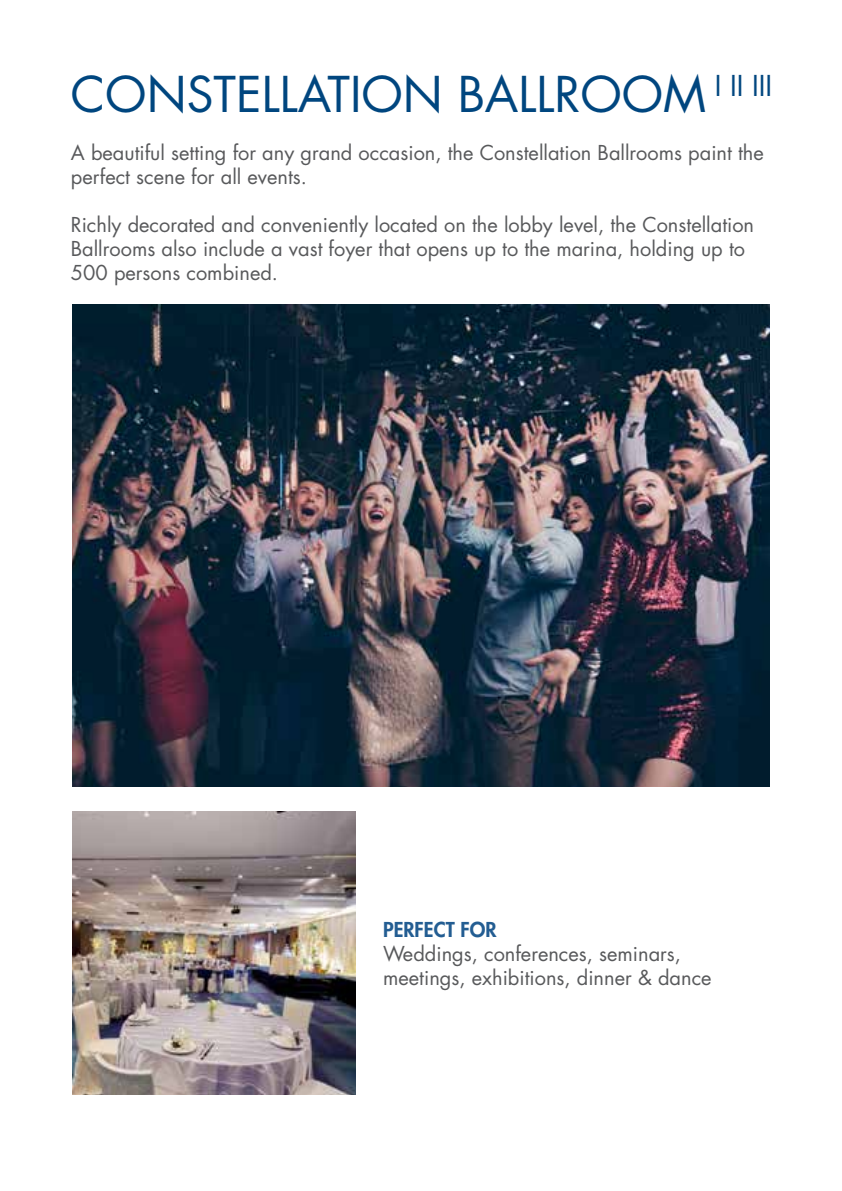
<style>
.page{position:relative;width:842px;height:1191px;background:#fff}
.page>*{position:absolute;margin:0;border:0;box-sizing:border-box;transform-origin:0 0}
.t1{font:48px "Futura Std";color:#00467f}
.t2{font:20px/24px "Futura Std";color:#58595b}
.t3{font:800 20px "Futura Std";color:#235d92}
</style>
<div class="page">
<img style="left:72px;top:305px;width:698px;height:482px">
<img style="left:72px;top:811px;width:283px;height:283px">
<h1 class="t1" style="left:71px;top:63px;width:703px">CONSTELLATION BALLROOM <sup>I</sup> <sup>II</sup> <sup>III</sup></h1>
<p class="t2" style="left:71px;top:140px;width:694px">A beautiful setting for any grand occasion, the Constellation Ballrooms paint the perfect scene for all events.</p>
<p class="t2" style="left:71px;top:212px;width:685px">Richly decorated and conveniently located on the lobby level, the Constellation<br>Ballrooms also include a vast foyer that opens up to the marina, holding up to<br>500 persons combined.</p>
<p class="t3" style="left:383px;top:917px;width:115px">PERFECT FOR</p>
<p class="t2" style="left:383px;top:942px;width:330px">Weddings, conferences, seminars, meetings, exhibitions, dinner &amp; dance</p>
</div>
